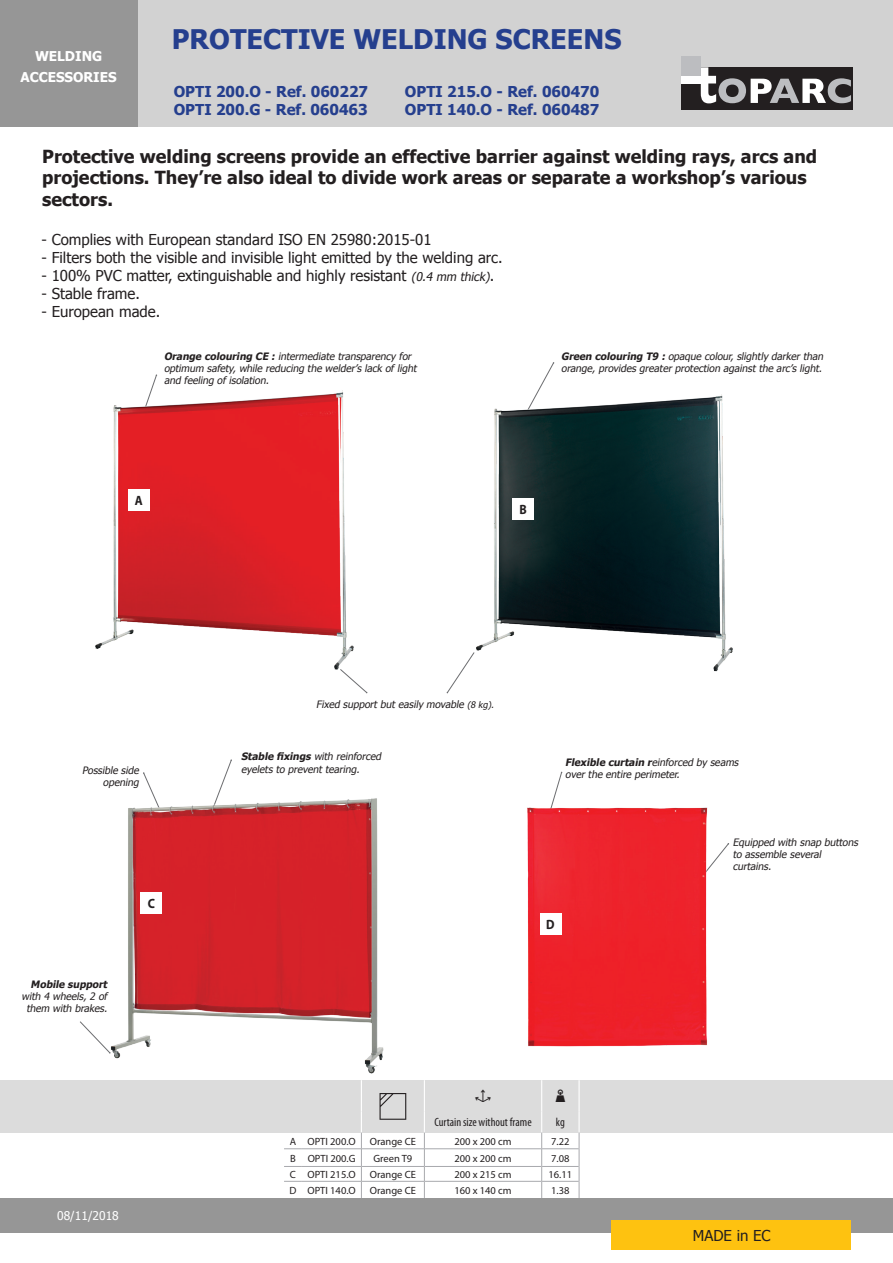
<style>
.page{position:relative;width:893px;height:1263px;background:#fff}
.page>*{position:absolute;margin:0;border:0;box-sizing:border-box;transform-origin:0 0}
.t1{font:700 27px "Tahoma";color:#253f8e}
.t2{font:700 18px/21.6px "Tahoma";color:#231f20}
.t3{font:15px "Tahoma";color:#231f20}
.t4{font:700 15px "Tahoma";color:#253f8e}
.t5{font:700 13.5px/21px "Tahoma";color:#fff;text-align:center}
.Texte_Normal_9pt{font:700 13.5px "Myriad Pro";color:#231f20;scale:.9 1}
.Normal_7pt_condensed{font:condensed 12px "Myriad Pro";color:#231f20}
.t6{font:12px "Tahoma";color:#fff}
.Normal_7pt_condensed-2{font:10.5px "Myriad Pro";color:#231f20}
.t7{font:italic 10.2px/12.1px "Tahoma";color:#231f20}
.s1{font-style:italic;font-size:12px}
.s2{font-weight:700}
.s3{font-size:9px}
</style>
<div class="page">
<div style="left:137px;top:0;width:756px;height:127px;background:#d2d2d2"></div>
<div style="left:0;top:1198px;width:893px;height:34px;background:#969696"></div>
<div style="left:0;top:0;width:137px;height:127px;background:#969696"></div>
<div style="left:611px;top:1220px;width:239px;height:30px;background:#fec210"></div>
<div style="left:681px;top:67px;width:172px;height:42px;background:#231f20"></div>
<svg style="left:701px;top:67px;width:150px;height:36px"></svg>
<div style="left:681px;top:64px;width:20px;height:19px;background:#fff"></div>
<div style="left:681px;top:57px;width:20px;height:19px;background:#bcbdc0"></div>
<div style="left:0;top:1080px;width:893px;height:53px;background:#dcdcdc"></div>
<svg style="left:535px;top:362px;width:19px;height:33px"></svg>
<svg style="left:219px;top:759px;width:13px;height:31px"></svg>
<svg style="left:80px;top:1021px;width:27px;height:30px"></svg>
<svg style="left:152px;top:374px;width:5px;height:12px"></svg>
<svg style="left:553px;top:772px;width:9px;height:28px"></svg>
<svg style="left:713px;top:843px;width:16px;height:21px"></svg>
<svg style="left:143px;top:772px;width:9px;height:18px"></svg>
<svg style="left:343px;top:672px;width:24px;height:21px"></svg>
<svg style="left:447px;top:658px;width:23px;height:35px"></svg>
<img style="left:95px;top:386px;width:259px;height:286px">
<img style="left:470px;top:395px;width:263px;height:277px">
<img style="left:107px;top:790px;width:277px;height:284px">
<img style="left:527px;top:800px;width:186px;height:247px">
<div style="left:128px;top:489px;width:21px;height:22px;background:#fff"></div>
<div style="left:513px;top:499px;width:21px;height:21px;background:#fff"></div>
<div style="left:141px;top:892px;width:21px;height:21px;background:#fff"></div>
<div style="left:540px;top:913px;width:21px;height:22px;background:#fff"></div>
<hr style="left:361px;top:1080px;width:1px;height:31px;background:#fff">
<hr style="left:424px;top:1080px;width:1px;height:31px;background:#fff">
<hr style="left:541px;top:1080px;width:1px;height:31px;background:#fff">
<hr style="left:578px;top:1080px;width:2px;height:31px;background:#fff">
<hr style="left:578px;top:1111px;width:2px;height:21px;background:#fff">
<svg style="left:284px;top:1148px;width:18px;height:1px"></svg>
<hr style="left:302px;top:1148px;width:59px;height:1px;background:#a8a9ad">
<hr style="left:362px;top:1148px;width:62px;height:1px;background:#a8a9ad">
<hr style="left:425px;top:1148px;width:116px;height:1px;background:#a8a9ad">
<hr style="left:542px;top:1148px;width:37px;height:1px;background:#a8a9ad">
<svg style="left:284px;top:1166px;width:18px;height:1px"></svg>
<hr style="left:302px;top:1166px;width:59px;height:1px;background:#a8a9ad">
<hr style="left:362px;top:1166px;width:62px;height:1px;background:#a8a9ad">
<hr style="left:425px;top:1166px;width:116px;height:1px;background:#a8a9ad">
<hr style="left:542px;top:1166px;width:37px;height:1px;background:#a8a9ad">
<svg style="left:284px;top:1181px;width:18px;height:1px"></svg>
<hr style="left:302px;top:1181px;width:59px;height:1px;background:#a8a9ad">
<hr style="left:362px;top:1181px;width:62px;height:1px;background:#a8a9ad">
<hr style="left:425px;top:1181px;width:116px;height:1px;background:#a8a9ad">
<hr style="left:542px;top:1181px;width:37px;height:1px;background:#a8a9ad">
<svg style="left:361px;top:1111px;width:1px;height:87px"></svg>
<svg style="left:424px;top:1111px;width:1px;height:87px"></svg>
<svg style="left:541px;top:1111px;width:1px;height:87px"></svg>
<svg style="left:579px;top:1133px;width:1px;height:65px"></svg>
<svg style="left:379px;top:1093px;width:27px;height:27px"></svg>
<p class="t5" style="left:20px;top:45px;width:98px">WELDING<br>ACCESSORIES</p>
<p class="t1" style="left:172px;top:20px;width:451px">PROTECTIVE WELDING SCREENS</p>
<p class="t4" style="left:174px;top:81px;width:196px">OPTI 200.O - Ref. 060227</p>
<p class="t4" style="left:174px;top:99px;width:195px">OPTI 200.G - Ref. 060463</p>
<p class="t2" style="left:42px;top:144px;width:776px">Protective welding screens provide an effective barrier against welding rays, arcs and projections. They’re also ideal to divide work areas or separate a workshop’s various sectors.</p>
<p class="t3" style="left:42px;top:230px;width:392px">- Complies with European standard ISO EN 25980:2015-01</p>
<p class="t3" style="left:42px;top:248px;width:463px">- Filters both the visible and invisible light emitted by the welding arc.</p>
<p class="t3" style="left:42px;top:266px;width:454px">- 100% PVC matter, extinguishable and highly resistant <span class="s1">(0.4 mm thick)</span>.</p>
<p class="t3" style="left:42px;top:284px;width:100px">- Stable frame.</p>
<p class="t3" style="left:42px;top:302px;width:120px">- European made.</p>
<p class="t4" style="left:405px;top:81px;width:196px">OPTI 215.O - Ref. 060470</p>
<p class="t4" style="left:405px;top:99px;width:196px">OPTI 140.O - Ref. 060487</p>
<p class="t7" style="left:164px;top:350px;width:256px"><span class="s2">Orange colouring CE :</span> intermediate transparency for optimum safety, while reducing the welder’s lack of light and feeling of isolation.</p>
<p class="Texte_Normal_9pt" style="left:135px;top:492px;width:10px">A</p>
<p class="t7" style="left:561px;top:350px;width:266px"><span class="s2">Green colouring T9 :</span> opaque colour, slightly darker than orange, provides greater protection against the arc’s light.</p>
<p class="Texte_Normal_9pt" style="left:519px;top:501px;width:10px">B</p>
<p class="t7" style="left:82px;top:764px;width:60px;text-align:right">Possible side opening</p>
<p class="t7" style="left:22px;top:977px;width:89px;text-align:right"><span class="s2">Mobile support </span>with 4 wheels, 2 of them with brakes.</p>
<p class="Texte_Normal_9pt" style="left:148px;top:894px;width:10px">C</p>
<p class="t6" style="left:57px;top:1207px;width:63px">08/11/2018</p>
<p class="t7" style="left:316px;top:697px;width:181px">Fixed support but easily movable <span class="s3">(8 kg).</span></p>
<p class="t7" style="left:241px;top:750px;width:144px"><span class="s2">Stable fixings</span> with reinforced eyelets to prevent tearing.</p>
<p class="t7" style="left:565px;top:756px;width:177px"><span class="s2">Flexible curtain r</span>einforced by seams over the entire perimeter.</p>
<p class="Texte_Normal_9pt" style="left:546px;top:916px;width:11px">D</p>
<p class="t7" style="left:733px;top:836px;width:129px">Equipped with snap buttons to assemble several curtains.</p>
<p class="Normal_7pt_condensed" style="left:434px;top:1115px;width:99px">Curtain size without frame</p>
<p class="Normal_7pt_condensed" style="left:556px;top:1115px;width:10px">kg</p>
<p class="Normal_7pt_condensed-2" style="left:290px;top:1135px;width:8px">A</p>
<p class="Normal_7pt_condensed-2" style="left:307px;top:1135px;width:50px">OPTI 200.O</p>
<p class="Normal_7pt_condensed-2" style="left:370px;top:1135px;width:48px">Orange CE</p>
<p class="Normal_7pt_condensed-2" style="left:454px;top:1135px;width:59px">200 x 200 cm</p>
<p class="Normal_7pt_condensed-2" style="left:551px;top:1135px;width:20px">7.22</p>
<p class="Normal_7pt_condensed-2" style="left:290px;top:1151px;width:7px">B</p>
<p class="Normal_7pt_condensed-2" style="left:308px;top:1151px;width:49px">OPTI 200.G</p>
<p class="Normal_7pt_condensed-2" style="left:373px;top:1151px;width:40px">Green T9</p>
<p class="Normal_7pt_condensed-2" style="left:454px;top:1151px;width:59px">200 x 200 cm</p>
<p class="Normal_7pt_condensed-2" style="left:551px;top:1151px;width:20px">7.08</p>
<p class="Normal_7pt_condensed-2" style="left:290px;top:1168px;width:8px">C</p>
<p class="Normal_7pt_condensed-2" style="left:307px;top:1168px;width:50px">OPTI 215.O</p>
<p class="Normal_7pt_condensed-2" style="left:370px;top:1168px;width:48px">Orange CE</p>
<p class="Normal_7pt_condensed-2" style="left:454px;top:1168px;width:59px">200 x 215 cm</p>
<p class="Normal_7pt_condensed-2" style="left:548px;top:1168px;width:25px">16.11</p>
<p class="Normal_7pt_condensed-2" style="left:289px;top:1183px;width:8px">D</p>
<p class="Normal_7pt_condensed-2" style="left:307px;top:1183px;width:50px">OPTI 140.O</p>
<p class="Normal_7pt_condensed-2" style="left:370px;top:1183px;width:48px">Orange CE</p>
<p class="Normal_7pt_condensed-2" style="left:454px;top:1183px;width:59px">160 x 140 cm</p>
<p class="Normal_7pt_condensed-2" style="left:551px;top:1183px;width:20px">1.38</p>
<p class="t3" style="left:693px;top:1225px;width:79px">MADE in EC</p>
</div>
